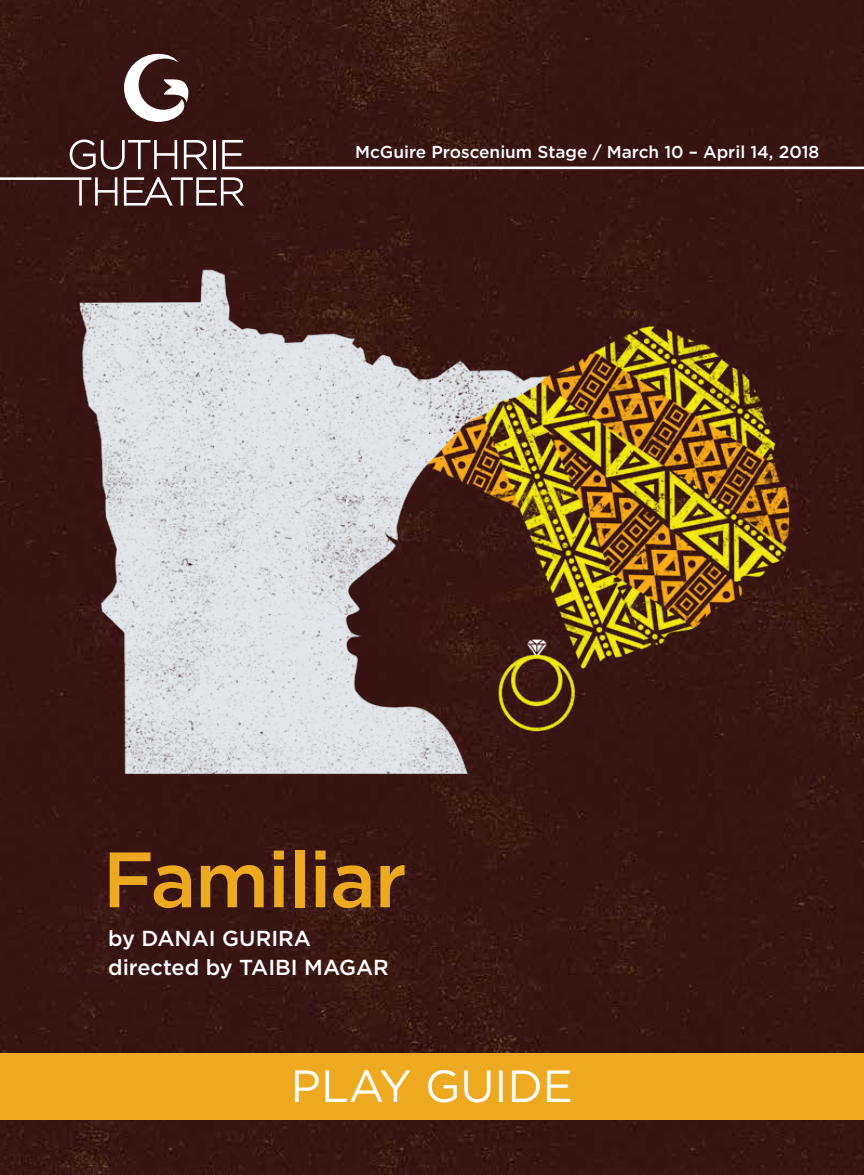
<style>
.page{position:relative;width:864px;height:1175px;background:#fff}
.page>*{position:absolute;margin:0;border:0;box-sizing:border-box;transform-origin:0 0}
.t1{font:500 78.3px "Gotham";letter-spacing:-.02em;color:#eda920}
.t2{font:45px "Gotham";color:#fff}
.t3{font:500 21.6px/29px "Gotham";color:#fff}
.t4{font:500 17.25px "Gotham";color:#fff}
</style>
<div class="page">
<div style="left:0;top:0;width:864px;height:1174px;background:#381513"></div>
<img style="left:40px;top:240px;width:790px;height:582px">
<svg style="left:70px;top:139px;width:107px;height:31px;background:#624746"></svg>
<svg style="left:184px;top:140px;width:24px;height:29px"></svg>
<hr style="left:213px;top:140px;width:3px;height:29px;background:#fff">
<svg style="left:222px;top:140px;width:642px;height:29px;background:#4a2b29"></svg>
<svg style="left:0;top:177px;width:117px;height:29px;background:#533534"></svg>
<svg style="left:124px;top:177px;width:120px;height:29px"></svg>
<svg style="left:124px;top:54px;width:66px;height:68px"></svg>
<div style="left:0;top:1052px;width:864px;height:67px;background:#eda920"></div>
<p class="t4" style="left:355px;top:140px;width:466px">McGuire Proscenium Stage / March 10 – April 14, 2018</p>
<h1 class="t1" style="left:103px;top:828px;width:306px">Familiar</h1>
<p class="t3" style="left:108px;top:923px;width:282px">by DANAI GURIRA directed by TAIBI MAGAR</p>
<h2 class="t2" style="left:291px;top:1057px;width:284px">PLAY GUIDE</h2>
</div>
